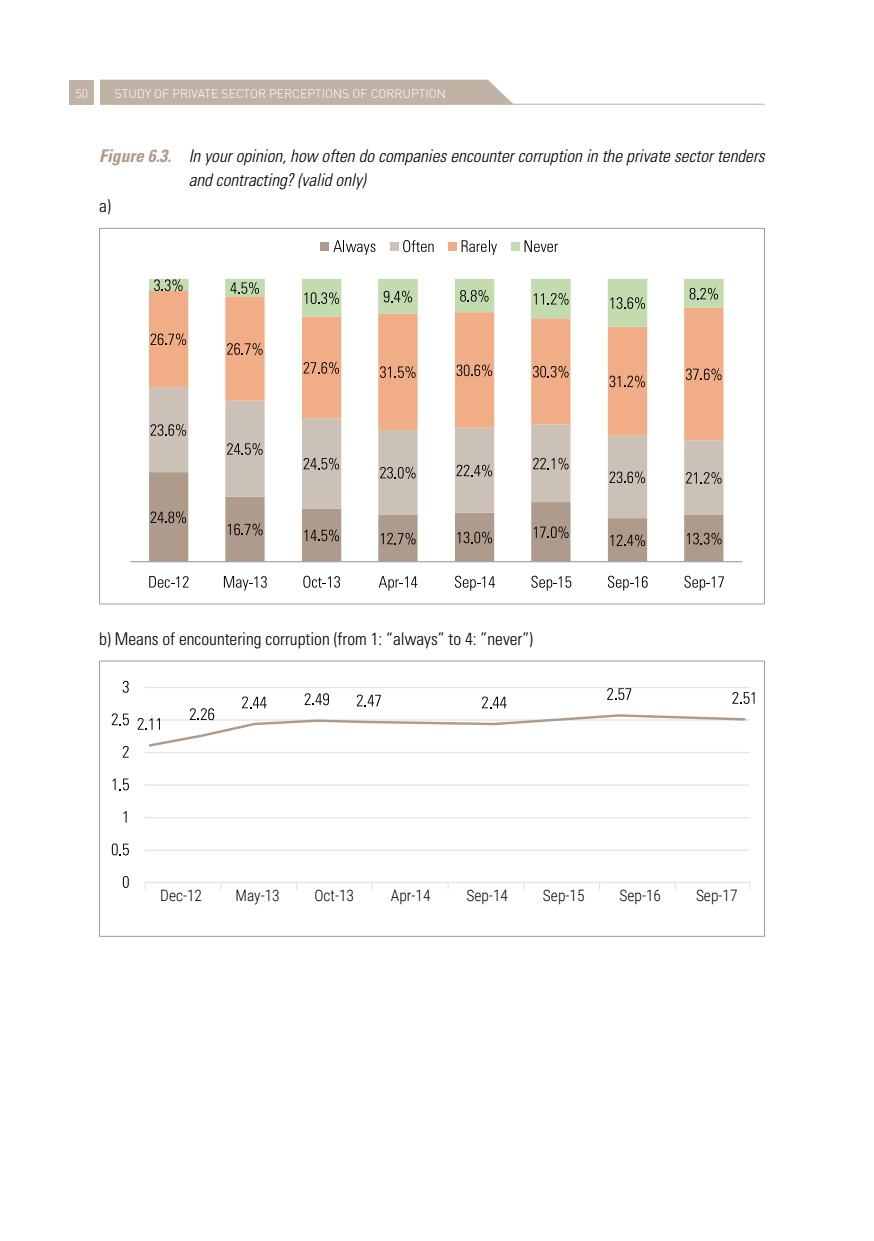
<style>
.page{position:relative;width:874px;height:1241px;background:#fff}
.page>*{position:absolute;margin:0;border:0;box-sizing:border-box;transform-origin:0 0}
.t1{font:italic 300 condensed 17.5px/24.5px "Univers LT Std";color:#000}
.t2{font:300 condensed 17.5px "Univers";color:#000}
.t3{font:300 15.75px "Roboto Condensed";color:#000}
.t4{font:300 12.25px "DIN Pro";color:#fff}
.s1{font-weight:700;color:#ae9b8b}
</style>
<div class="page">
<div style="left:69px;top:80px;width:25px;height:24px;background:#c1b2a6"></div>
<div style="left:100px;top:80px;width:413px;height:24px;background:#c1b2a6"></div>
<hr style="left:100px;top:104px;width:664px;height:1px;background:#c1b2a6">
<svg style="left:149px;top:518px;width:574px;height:43px"></svg>
<svg style="left:149px;top:440px;width:574px;height:78px"></svg>
<svg style="left:149px;top:326px;width:574px;height:114px"></svg>
<hr style="left:130px;top:561px;width:611px;height:1px;background:#a2a2a2">
<svg style="left:150px;top:511px;width:36px;height:12px"></svg>
<svg style="left:228px;top:523px;width:34px;height:12px"></svg>
<svg style="left:304px;top:529px;width:35px;height:12px"></svg>
<svg style="left:380px;top:532px;width:35px;height:13px"></svg>
<svg style="left:457px;top:531px;width:35px;height:12px"></svg>
<svg style="left:533px;top:526px;width:35px;height:12px"></svg>
<svg style="left:610px;top:534px;width:34px;height:12px"></svg>
<svg style="left:686px;top:532px;width:35px;height:13px"></svg>
<svg style="left:150px;top:424px;width:36px;height:12px"></svg>
<svg style="left:227px;top:443px;width:35px;height:12px"></svg>
<svg style="left:303px;top:457px;width:36px;height:13px"></svg>
<svg style="left:380px;top:466px;width:35px;height:13px"></svg>
<svg style="left:456px;top:464px;width:36px;height:12px"></svg>
<svg style="left:533px;top:457px;width:35px;height:13px"></svg>
<svg style="left:609px;top:471px;width:35px;height:12px"></svg>
<svg style="left:685px;top:472px;width:36px;height:12px"></svg>
<svg style="left:150px;top:333px;width:36px;height:12px"></svg>
<svg style="left:227px;top:343px;width:35px;height:12px"></svg>
<svg style="left:303px;top:362px;width:36px;height:12px"></svg>
<svg style="left:380px;top:366px;width:35px;height:12px"></svg>
<svg style="left:456px;top:364px;width:36px;height:12px"></svg>
<svg style="left:532px;top:365px;width:36px;height:13px"></svg>
<svg style="left:609px;top:375px;width:35px;height:12px"></svg>
<svg style="left:685px;top:368px;width:36px;height:12px"></svg>
<svg style="left:149px;top:279px;width:574px;height:47px"></svg>
<svg style="left:149px;top:576px;width:39px;height:11px"></svg>
<svg style="left:224px;top:576px;width:42px;height:14px"></svg>
<svg style="left:303px;top:575px;width:37px;height:12px"></svg>
<svg style="left:378px;top:576px;width:39px;height:14px"></svg>
<svg style="left:455px;top:575px;width:39px;height:15px"></svg>
<svg style="left:531px;top:575px;width:40px;height:15px"></svg>
<svg style="left:608px;top:575px;width:39px;height:15px"></svg>
<svg style="left:684px;top:575px;width:39px;height:15px"></svg>
<div style="left:320px;top:242px;width:9px;height:9px;background:#ae9b8b"></div>
<svg style="left:333px;top:240px;width:42px;height:15px"></svg>
<div style="left:389px;top:242px;width:9px;height:9px;background:#ccc1b7"></div>
<svg style="left:403px;top:240px;width:30px;height:12px"></svg>
<div style="left:447px;top:242px;width:9px;height:9px;background:#f1ae86"></div>
<svg style="left:461px;top:240px;width:35px;height:15px"></svg>
<div style="left:510px;top:242px;width:9px;height:9px;background:#c2dbaf"></div>
<svg style="left:524px;top:240px;width:33px;height:12px"></svg>
<div style="left:99px;top:660px;width:665px;height:276px;border:1px solid #9d9d9c"></div>
<hr style="left:145px;top:686px;width:604px;height:2px;background:#e3e3e3">
<hr style="left:145px;top:751px;width:604px;height:2px;background:#e3e3e3">
<hr style="left:145px;top:784px;width:604px;height:1px;background:#e3e3e3">
<hr style="left:145px;top:816px;width:604px;height:2px;background:#e3e3e3">
<hr style="left:145px;top:849px;width:604px;height:1px;background:#e3e3e3">
<hr style="left:145px;top:881px;width:604px;height:2px;background:#e3e3e3">
<svg style="left:138px;top:688px;width:616px;height:59px"></svg>
<svg style="left:123px;top:876px;width:6px;height:11px"></svg>
<svg style="left:112px;top:843px;width:17px;height:12px"></svg>
<svg style="left:123px;top:811px;width:3px;height:11px"></svg>
<svg style="left:112px;top:778px;width:17px;height:12px"></svg>
<svg style="left:123px;top:745px;width:6px;height:12px"></svg>
<svg style="left:112px;top:713px;width:17px;height:12px"></svg>
<svg style="left:123px;top:680px;width:6px;height:12px"></svg>
<p class="t4" style="left:76px;top:84px;width:14px">50</p>
<p class="t4" style="left:115px;top:84px;width:332px">STUDY OF PRIVATE SECTOR PERCEPTIONS OF CORRUPTION</p>
<p class="t1" style="left:188px;top:143px;width:577px;text-indent:-89px"><span class="s1">Figure 6.3.</span> In your opinion, how often do companies encounter corruption in the private sector tenders and contracting? (valid only)</p>
<p class="t2" style="left:99px;top:196px;width:13px">a)</p>
<p class="t2" style="left:99px;top:628px;width:435px">b) Means of encountering corruption (from 1: “always” to 4: ”never”)</p>
<p class="t3" style="left:160px;top:883px;width:43px">Dec-12</p>
<p class="t3" style="left:235px;top:883px;width:46px">May-13</p>
<p class="t3" style="left:314px;top:883px;width:41px">Oct-13</p>
<p class="t3" style="left:390px;top:883px;width:41px">Apr-14</p>
<p class="t3" style="left:466px;top:883px;width:43px">Sep-14</p>
<p class="t3" style="left:542px;top:883px;width:43px">Sep-15</p>
<p class="t3" style="left:619px;top:883px;width:43px">Sep-16</p>
<p class="t3" style="left:695px;top:883px;width:43px">Sep-17</p>
</div>
